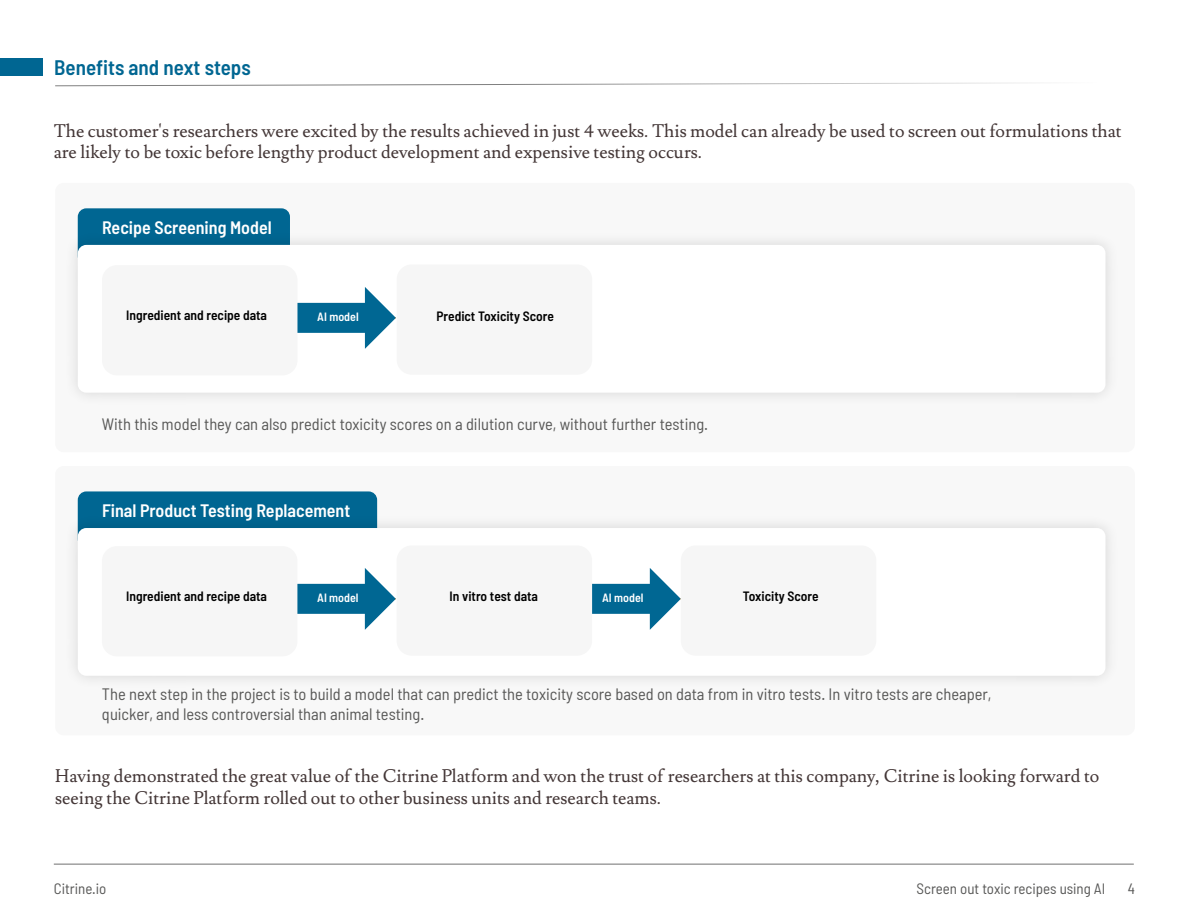
<style>
.page{position:relative;width:1188px;height:918px;background:#fff}
.page>*{position:absolute;margin:0;border:0;box-sizing:border-box;transform-origin:0 0}
.t1{font:600 semi-condensed 21px "Barlow";color:#006692}
.t2{font:18px/21.6px "Lusitana";color:#433636}
.t3{font:600 semi-condensed 18px "Barlow";color:#fff}
.t4{font:semi-condensed 16.5px/19.8px "Barlow";color:#575756}
.t5{font:semi-condensed 15px "Barlow";color:#575756}
.t6{font:600 semi-condensed 13.5px "Barlow";color:#000}
.t7{font:600 semi-condensed 12px "Barlow";color:#fff}
</style>
<div class="page">
<hr style="left:54px;top:864px;width:1080px;height:1px;background:#707070">
<div style="left:55px;top:183px;width:1080px;height:269px;background:#f8f8f8;border-radius:9px"></div>
<div style="left:55px;top:466px;width:1080px;height:269px;background:#f8f8f8;border-radius:9px"></div>
<div style="left:78px;top:208px;width:212px;height:56px;background:#006692;border-radius:9px"></div>
<div style="left:78px;top:491px;width:299px;height:57px;background:#006692;border-radius:9px"></div>
<div style="left:64px;top:231px;width:1056px;height:176px;background:#000;opacity:.14"></div>
<div style="left:78px;top:245px;width:1028px;height:148px;background:#fff;border-radius:9px"></div>
<div style="left:64px;top:514px;width:1056px;height:176px;background:#000;opacity:.14"></div>
<div style="left:78px;top:528px;width:1028px;height:148px;background:#fff;border-radius:9px"></div>
<svg style="left:55px;top:82px;width:953px;height:4px"></svg>
<div style="left:0;top:58px;width:43px;height:17px;background:#006692"></div>
<div style="left:284px;top:303px;width:85px;height:30px;background:#006793"></div>
<svg style="left:365px;top:287px;width:31px;height:62px"></svg>
<div style="left:102px;top:265px;width:195px;height:110px;background:#f6f6f6;border-radius:15px"></div>
<div style="left:397px;top:264px;width:195px;height:111px;background:#f6f6f6;border-radius:15px"></div>
<div style="left:569px;top:584px;width:85px;height:30px;background:#006793"></div>
<svg style="left:650px;top:568px;width:31px;height:62px"></svg>
<div style="left:284px;top:584px;width:85px;height:30px;background:#006793"></div>
<svg style="left:365px;top:568px;width:31px;height:62px"></svg>
<div style="left:102px;top:546px;width:195px;height:110px;background:#f6f6f6;border-radius:15px"></div>
<div style="left:397px;top:545px;width:195px;height:111px;background:#f6f6f6;border-radius:15px"></div>
<div style="left:681px;top:545px;width:195px;height:111px;background:#f6f6f6;border-radius:15px"></div>
<p class="t1" style="left:54px;top:54px;width:198px">Benefits and next steps</p>
<p class="t2" style="left:54px;top:121px;width:1069px">The customer's researchers were excited by the results achieved in just 4 weeks. This model can already be used to screen out formulations that are likely to be toxic before lengthy product development and expensive testing occurs.</p>
<p class="t3" style="left:102px;top:221px;width:171px">Recipe Screening Model</p>
<p class="t6" style="left:126px;top:311px;width:142px">Ingredient and recipe data</p>
<p class="t7" style="left:317px;top:313px;width:43px">AI model</p>
<p class="t6" style="left:437px;top:311px;width:119px">Predict Toxicity Score</p>
<p class="t4" style="left:102px;top:416px;width:608px">With this model they can also predict toxicity scores on a dilution curve, without further testing.</p>
<p class="t3" style="left:102px;top:505px;width:250px">Final Product Testing Replacement</p>
<p class="t6" style="left:126px;top:592px;width:142px">Ingredient and recipe data</p>
<p class="t7" style="left:317px;top:594px;width:43px">AI model</p>
<p class="t6" style="left:450px;top:592px;width:90px">In vitro test data</p>
<p class="t7" style="left:602px;top:594px;width:43px">AI model</p>
<p class="t6" style="left:743px;top:592px;width:77px">Toxicity Score</p>
<p class="t4" style="left:102px;top:686px;width:891px">The next step in the project is to build a model that can predict the toxicity score based on data from in vitro tests. In vitro tests are cheaper, quicker, and less controversial than animal testing.</p>
<p class="t2" style="left:55px;top:767px;width:1046px">Having demonstrated the great value of the Citrine Platform and won the trust of researchers at this company, Citrine is looking forward to seeing the Citrine Platform rolled out to other business units and research teams.</p>
<p class="t5" style="left:54px;top:883px;width:54px">Citrine.io</p>
<p class="t5" style="left:917px;top:882px;width:190px">Screen out toxic recipes using AI</p>
<p class="t5" style="left:1128px;top:882px;width:9px">4</p>
</div>
